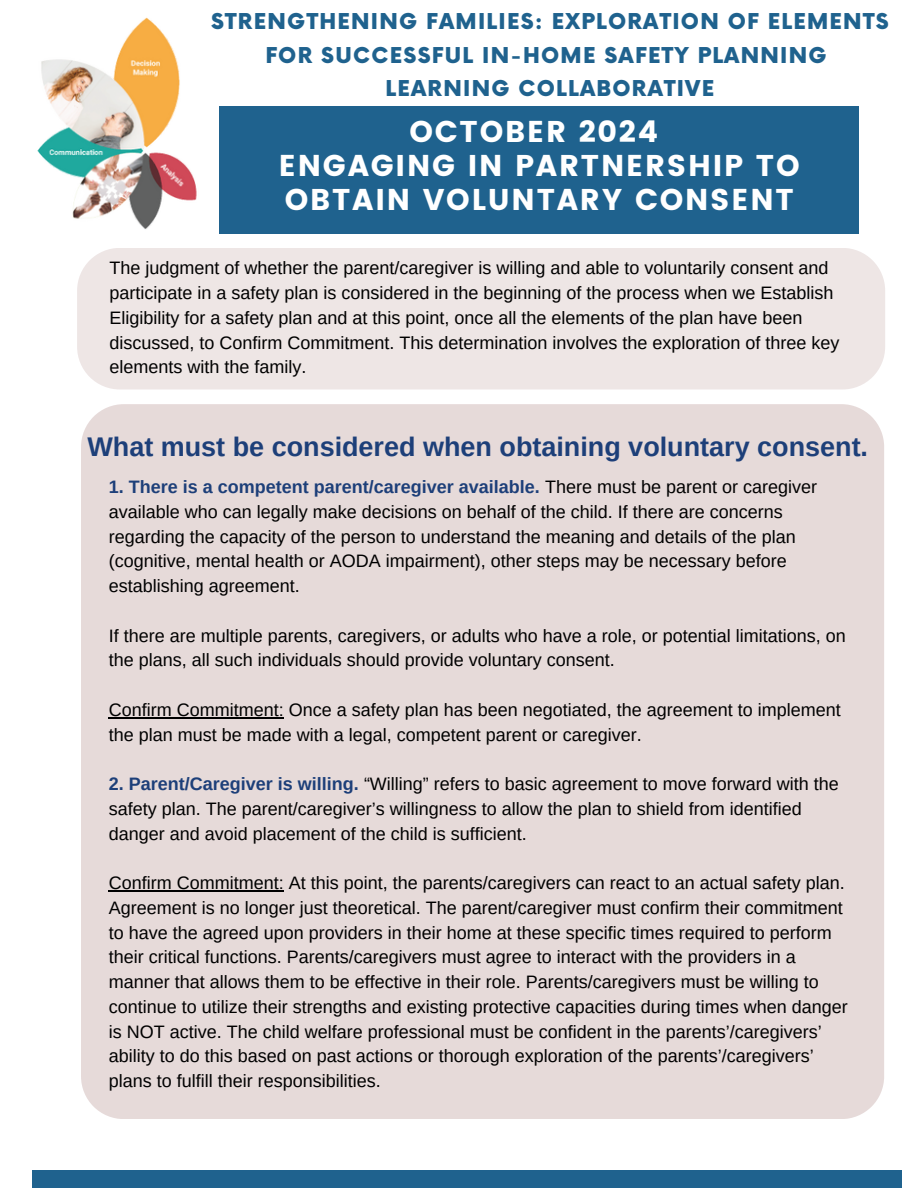
<style>
.page{position:relative;width:918px;height:1188px;background:#fff}
.page>*{position:absolute;margin:0;border:0;box-sizing:border-box;transform-origin:0 0}
.t1{font:30px/33.8px "Poppins";letter-spacing:.06em;color:#fff}
.t2{font:700 27px "Arimo";color:#1d3f79}
.t3{font:900 21.3px/33.8px "Now";letter-spacing:.06em;color:#1f628e;text-align:center}
.t4{font:18px/24.8px "Arimo";color:#000}
.s1{font-weight:700;color:#1d3f79}
</style>
<div class="page">
<div style="left:219px;top:106px;width:640px;height:128px;background:#1f628e"></div>
<div style="left:33px;top:1170px;width:869px;height:18px;background:#1f628e"></div>
<img style="left:37px;top:17px;width:160px;height:212px">
<div style="left:77px;top:248px;width:808px;height:142px;background:#eee6e5"></div>
<div style="left:81px;top:404px;width:803px;height:715px;background:#e6dad9"></div>
<hr style="left:109px;top:717px;width:175px;height:1px;background:#000">
<hr style="left:109px;top:890px;width:175px;height:1px;background:#000">
<p class="t3" style="left:211px;top:6px;width:679px">STRENGTHENING FAMILIES: EXPLORATION OF ELEMENTS<br>FOR SUCCESSFUL IN-HOME SAFETY PLANNING<br>LEARNING COLLABORATIVE</p>
<h3 class="t1" style="left:410px;top:115px;width:250px">OCTOBER 2024</h3>
<h1 class="t1" style="left:279px;top:149px;width:522px">ENGAGING IN PARTNERSHIP TO<br>OBTAIN VOLUNTARY CONSENT</h1>
<p class="t4" style="left:110px;top:256px;width:731px">The judgment of whether the parent/caregiver is willing and able to voluntarily consent and participate in a safety plan is considered in the beginning of the process when we Establish Eligibility for a safety plan and at this point, once all the elements of the plan have been discussed, to Confirm Commitment. This determination involves the exploration of three key elements with the family.</p>
<p class="t2" style="left:87px;top:432px;width:782px">What must be considered when obtaining voluntary consent.</p>
<h2 class="t4" style="left:109px;top:475px;width:710px"><span class="s1">1. There is a competent parent/caregiver available.</span> There must be parent or caregiver available who can legally make decisions on behalf of the child. If there are concerns regarding the capacity of the person to understand the meaning and details of the plan (cognitive, mental health or AODA impairment), other steps may be necessary before establishing agreement.</h2>
<p class="t4" style="left:109px;top:623px;width:738px">If there are multiple parents, caregivers, or adults who have a role, or potential limitations, on the plans, all such individuals should provide voluntary consent.</p>
<p class="t4" style="left:109px;top:697px;width:733px">Confirm Commitment: Once a safety plan has been negotiated, the agreement to implement the plan must be made with a legal, competent parent or caregiver.</p>
<p class="t4" style="left:109px;top:772px;width:731px"><span class="s1">2. Parent/Caregiver is willing.</span> “Willing” refers to basic agreement to move forward with the safety plan. The parent/caregiver’s willingness to allow the plan to shield from identified danger and avoid placement of the child is sufficient.</p>
<p class="t4" style="left:109px;top:871px;width:740px">Confirm Commitment: At this point, the parents/caregivers can react to an actual safety plan.<br>Agreement is no longer just theoretical. The parent/caregiver must confirm their commitment to have the agreed upon providers in their home at these specific times required to perform their critical functions. Parents/caregivers must agree to interact with the providers in a manner that allows them to be effective in their role. Parents/caregivers must be willing to continue to utilize their strengths and existing protective capacities during times when danger is NOT active. The child welfare professional must be confident in the parents’/caregivers’ ability to do this based on past actions or thorough exploration of the parents’/caregivers’ plans to fulfill their responsibilities.</p>
</div>
